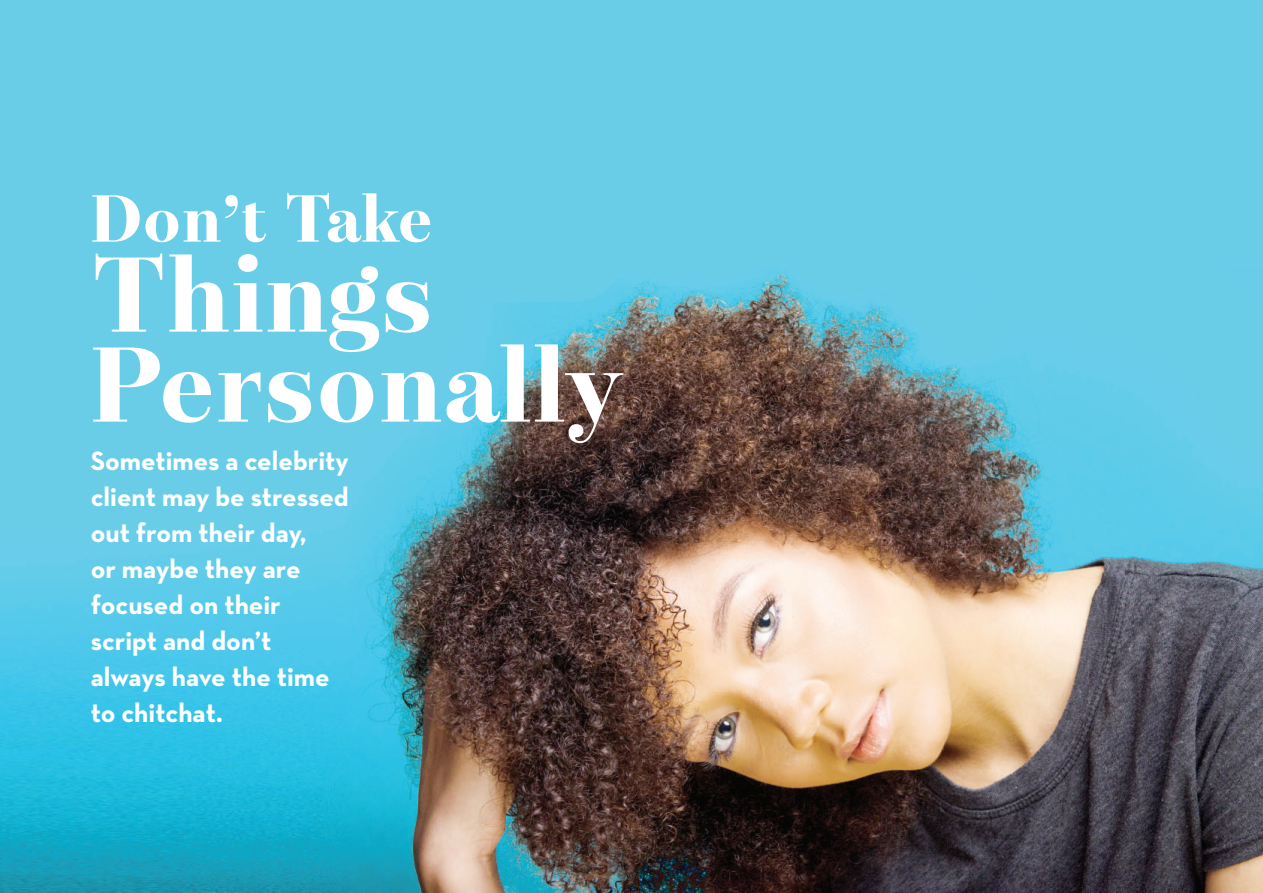
<style>
.page{position:relative;width:1263px;height:893px;background:#fff}
.page>*{position:absolute;margin:0;border:0;box-sizing:border-box;transform-origin:0 0}
.t1{font:800 105.9px/90px "Narziss Text";color:#fff}
.t2{font:800 66.15px "Narziss Text";letter-spacing:-.02em;color:#fff}
.t3{font:700 27px/36px "Neutra Text";color:#fff}
</style>
<div class="page">
<img style="left:0;top:0;width:1263px;height:893px">
<h2 class="t2" style="left:91px;top:177px;width:343px">Don’t Take</h2>
<h1 class="t1" style="left:91px;top:247px;width:536px">Things<br>Personally</h1>
<p class="t3" style="left:91px;top:443px;width:260px">Sometimes a celebrity client may be stressed out from their day,<br>or maybe they are focused on their script and don’t always have the time to chitchat.</p>
</div>
